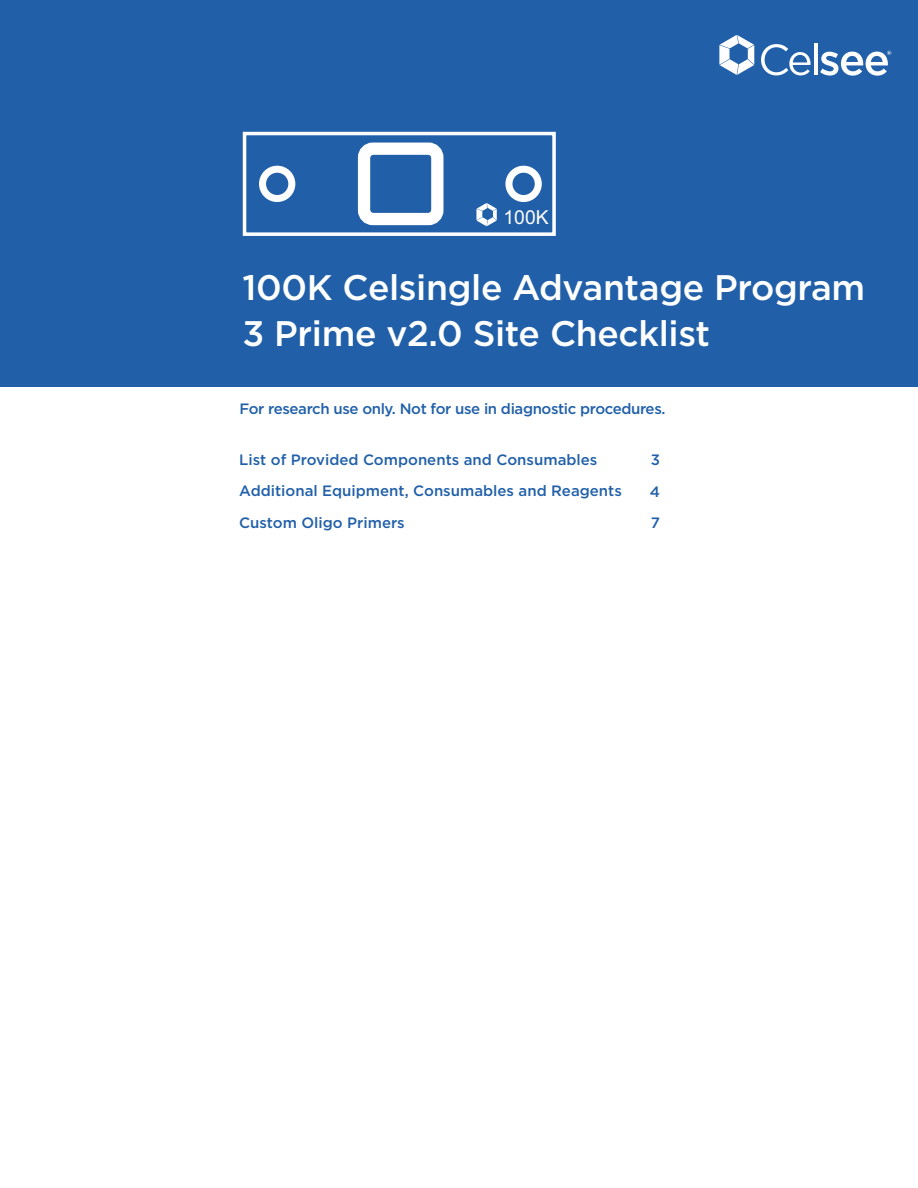
<style>
.page{position:relative;width:918px;height:1188px;background:#fff}
.page>*{position:absolute;margin:0;border:0;box-sizing:border-box;transform-origin:0 0}
.t1{font:500 35.55px/46.7px "Gotham";letter-spacing:-.01em;color:#fff}
.t2{font:19.35px "Arial";color:#fff}
.TOC_10_12{font:500 15px "Gotham";color:#2160a9}
.TOC_10_12-2{font:500 15px "Gotham";letter-spacing:-.025em;color:#2160a9}
.TOC_Page{font:500 15px "Gotham";color:#2160a9}
</style>
<div class="page">
<div style="left:0;top:0;width:918px;height:387px;background:#2160a9"></div>
<svg style="left:761px;top:44px;width:50px;height:31px"></svg>
<hr style="left:814px;top:43px;width:3px;height:32px;background:#fff">
<svg style="left:719px;top:35px;width:35px;height:40px"></svg>
<svg style="left:820px;top:51px;width:71px;height:25px"></svg>
<div style="left:243px;top:132px;width:313px;height:104px;border:4px solid #fff"></div>
<div style="left:358px;top:143px;width:85px;height:82px;border:12px solid #fff;border-radius:9px"></div>
<svg style="left:259px;top:162px;width:283px;height:64px"></svg>
<p class="t2" style="left:504px;top:204px;width:47px">100K</p>
<p class="t1" style="left:242px;top:263px;width:624px">100K Celsingle Advantage Program<br>3 Prime v2.0 Site Checklist</p>
<p class="TOC_10_12-2" style="left:240px;top:399px;width:427px">For research use only. Not for use in diagnostic procedures.</p>
<p class="TOC_10_12" style="left:239px;top:449px;width:360px">List of Provided Components and Consumables</p>
<p class="TOC_10_12" style="left:239px;top:481px;width:384px">Additional Equipment, Consumables and Reagents</p>
<p class="TOC_10_12" style="left:239px;top:512px;width:167px">Custom Oligo Primers</p>
<p class="TOC_Page" style="left:651px;top:450px;width:11px">3</p>
<p class="TOC_Page" style="left:650px;top:482px;width:12px">4</p>
<p class="TOC_Page" style="left:651px;top:513px;width:11px">7</p>
</div>
